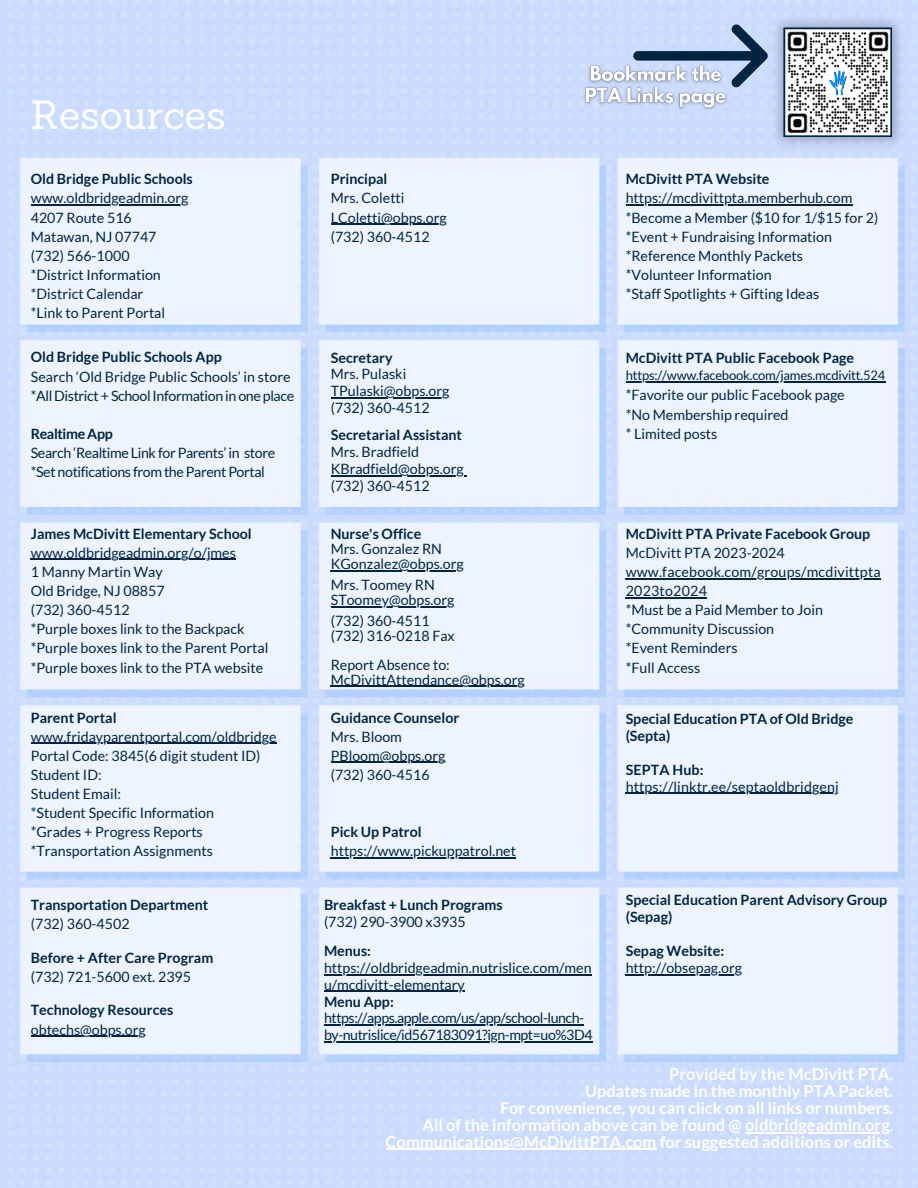
<style>
.page{position:relative;width:918px;height:1188px;background:#fff}
.page>*{position:absolute;margin:0;border:0;box-sizing:border-box;transform-origin:0 0}
.t1{font:39.75px "Sanchez";color:#fff}
.t2{font:700 16.5px/16.8px "Lato";color:#fff;text-align:right}
.t3{font:14.25px/19.2px "Lato";color:#012540}
.t4{font:700 14.25px/16.8px "Lato";color:#012540}
.t5{font:14.25px/19.2px "Lato";letter-spacing:-.025em;color:#012540}
.t6{font:14.25px/16.8px "Lato";letter-spacing:-.03em;color:#012540}
.t7{font:700 14.25px "Lato";letter-spacing:-.025em;color:#012540}
.t8{font:13.05px "Lato";letter-spacing:-.015em;color:#012540}
.s1{font-weight:400}
</style>
<div class="page">
<img style="left:0;top:0;width:918px;height:1188px">
<img style="left:768px;top:13px;width:140px;height:139px">
<svg style="left:783px;top:27px;width:109px;height:110px"></svg>
<hr style="left:31px;top:205px;width:157px;height:1px;background:#012540">
<hr style="left:31px;top:559px;width:205px;height:1px;background:#012540">
<hr style="left:31px;top:743px;width:246px;height:1px;background:#012540">
<hr style="left:626px;top:205px;width:227px;height:1px;background:#012540">
<hr style="left:626px;top:381px;width:259px;height:2px;background:#012540">
<hr style="left:626px;top:578px;width:255px;height:1px;background:#012540">
<hr style="left:626px;top:597px;width:81px;height:1px;background:#012540">
<hr style="left:324px;top:974px;width:268px;height:1px;background:#012540">
<hr style="left:324px;top:991px;width:141px;height:1px;background:#012540">
<hr style="left:324px;top:1025px;width:260px;height:1px;background:#012540">
<hr style="left:324px;top:1041px;width:268px;height:2px;background:#012540">
<hr style="left:331px;top:762px;width:114px;height:1px;background:#012540">
<hr style="left:331px;top:858px;width:185px;height:1px;background:#012540">
<hr style="left:331px;top:570px;width:133px;height:1px;background:#012540">
<hr style="left:331px;top:606px;width:124px;height:1px;background:#012540">
<hr style="left:331px;top:686px;width:194px;height:1px;background:#012540">
<hr style="left:331px;top:397px;width:119px;height:2px;background:#012540">
<hr style="left:331px;top:475px;width:133px;height:1px;background:#012540">
<hr style="left:331px;top:224px;width:116px;height:1px;background:#012540">
<hr style="left:31px;top:1036px;width:115px;height:1px;background:#012540">
<hr style="left:745px;top:1132px;width:145px;height:1px;background:#fff">
<hr style="left:386px;top:1149px;width:271px;height:1px;background:#fff">
<hr style="left:626px;top:974px;width:116px;height:1px;background:#012540">
<hr style="left:626px;top:793px;width:213px;height:1px;background:#012540">
<svg style="left:633px;top:24px;width:135px;height:64px;background:#8da3c4"></svg>
<img style="left:579px;top:59px;width:153px;height:56px">
<h1 class="t1" style="left:31px;top:89px;width:196px">Resources</h1>
<p class="t4" style="left:31px;top:170px;width:164px">Old Bridge Public Schools</p>
<p class="t3" style="left:31px;top:188px;width:159px">www.oldbridgeadmin.org<br>4207 Route 516<br>Matawan, NJ 07747 (732) 566-1000<br>*District Information *District Calendar<br>*Link to Parent Portal</p>
<p class="t4" style="left:31px;top:348px;width:193px">Old Bridge Public Schools App</p>
<p class="t5" style="left:31px;top:366px;width:265px">Search ‘Old Bridge Public Schools’ in store *All District + School Information in one place</p>
<p class="t7" style="left:31px;top:425px;width:83px">Realtime App</p>
<p class="t5" style="left:31px;top:443px;width:246px">Search ‘Realtime Link for Parents’ in store *Set notifications from the Parent Portal</p>
<p class="t4" style="left:31px;top:525px;width:223px">James McDivitt Elementary School</p>
<p class="t3" style="left:31px;top:543px;width:239px">www.oldbridgeadmin.org/o/jmes<br>1 Manny Martin Way<br>Old Bridge, NJ 08857<br>(732) 360-4512<br>*Purple boxes link to the Backpack *Purple boxes link to the Parent Portal *Purple boxes link to the PTA website</p>
<p class="t4" style="left:31px;top:709px;width:87px">Parent Portal</p>
<p class="t3" style="left:31px;top:727px;width:247px">www.fridayparentportal.com/oldbridge<br>Portal Code: 3845(6 digit student ID)<br>Student ID:<br>Student Email:<br>*Student Specific Information<br>*Grades + Progress Reports *Transportation Assignments</p>
<p class="t4" style="left:31px;top:896px;width:179px">Transportation Department</p>
<p class="t3" style="left:31px;top:914px;width:100px">(732) 360-4502</p>
<p class="t4" style="left:31px;top:949px;width:184px">Before + After Care Program</p>
<p class="t3" style="left:31px;top:967px;width:162px">(732) 721-5600 ext. 2395</p>
<p class="t4" style="left:31px;top:1002px;width:144px">Technology Resources</p>
<p class="t3" style="left:31px;top:1019px;width:116px">obtechs@obps.org</p>
<p class="t4" style="left:331px;top:170px;width:58px">Principal</p>
<p class="t3" style="left:331px;top:188px;width:117px">Mrs. Coletti<br>LColetti@obps.org (732) 360-4512</p>
<p class="t4" style="left:331px;top:349px;width:63px">Secretary</p>
<p class="t3" style="left:331px;top:366px;width:120px;line-height:16.8px">Mrs. Pulaski<br>TPulaski@obps.org (732) 360-4512</p>
<p class="t4" style="left:331px;top:426px;width:133px">Secretarial Assistant</p>
<p class="t3" style="left:331px;top:443px;width:134px;line-height:16.8px">Mrs. Bradfield<br>KBradfield@obps.org (732) 360-4512</p>
<p class="t4" style="left:331px;top:525px;width:92px">Nurse's Office</p>
<p class="t3" style="left:331px;top:541px;width:135px;line-height:14.7px">Mrs. Gonzalez RN<br>KGonzalez@obps.org</p>
<p class="t3" style="left:331px;top:577px;width:125px;line-height:14.7px">Mrs. Toomey RN<br>SToomey@obps.org</p>
<p class="t3" style="left:331px;top:613px;width:126px;line-height:14.7px">(732) 360-4511 (732) 316-0218 Fax</p>
<p class="t3" style="left:331px;top:657px;width:196px;line-height:14.7px">Report Absence to:<br>McDivittAttendance@obps.org</p>
<p class="t4" style="left:331px;top:709px;width:130px">Guidance Counselor</p>
<p class="t3" style="left:331px;top:727px;width:116px">Mrs. Bloom<br>PBloom@obps.org (732) 360-4516</p>
<p class="t4" style="left:331px;top:823px;width:92px">Pick Up Patrol</p>
<p class="t3" style="left:331px;top:841px;width:187px">https://www.pickuppatrol.net</p>
<p class="t4" style="left:324px;top:896px;width:180px">Breakfast + Lunch Programs</p>
<p class="t3" style="left:324px;top:912px;width:143px">(732) 290-3900 x3935</p>
<p class="t4" style="left:324px;top:942px;width:49px">Menus:</p>
<p class="t3" style="left:324px;top:959px;width:269px;line-height:16.8px">https://oldbridgeadmin.nutrislice.com/men u/mcdivitt-elementary</p>
<p class="t4" style="left:324px;top:993px;width:71px">Menu App:</p>
<p class="t6" style="left:324px;top:1010px;width:270px">https://apps.apple.com/us/app/school-lunch&shy;by-nutrislice/id567183091?ign-mpt=uo%3D4</p>
<p class="t4" style="left:626px;top:170px;width:145px">McDivitt PTA Website</p>
<p class="t3" style="left:626px;top:188px;width:254px">https://mcdivittpta.memberhub.com *Become a Member ($10 for 1/$15 for 2) *Event + Fundraising Information *Reference Monthly Packets<br>*Volunteer Information<br>*Staff Spotlights + Gifting Ideas</p>
<p class="t4" style="left:626px;top:349px;width:230px">McDivitt PTA Public Facebook Page</p>
<p class="t8" style="left:626px;top:368px;width:261px">https://www.facebook.com/james.mcdivitt.524</p>
<p class="t3" style="left:626px;top:385px;width:221px">*Favorite our public Facebook page *No Membership required<br>* Limited posts</p>
<p class="t4" style="left:626px;top:525px;width:246px">McDivitt PTA Private Facebook Group</p>
<p class="t3" style="left:626px;top:543px;width:257px">McDivitt PTA 2023-2024 www.facebook.com/groups/mcdivittpta<br>2023to2024<br>*Must be a Paid Member to Join *Community Discussion<br>*Event Reminders<br>*Full Access</p>
<p class="t4" style="left:626px;top:710px;width:229px">Special Education PTA of Old Bridge (Septa)</p>
<p class="t4" style="left:626px;top:761px;width:79px">SEPTA Hub:</p>
<p class="t3" style="left:626px;top:776px;width:215px">https://linktr.ee/septaoldbridgenj</p>
<p class="t4" style="left:626px;top:892px;width:263px">Special Education Parent Advisory Group (Sepag)</p>
<p class="t4" style="left:626px;top:942px;width:100px">Sepag Website:</p>
<p class="t3" style="left:626px;top:958px;width:118px">http://obsepag.org</p>
<p class="t2" style="left:386px;top:1066px;width:509px">Provided by the McDivitt PTA.<br>Updates made in the monthly PTA Packet.<br>For convenience, you can click on all links or numbers.<br>All of the information above can be found @ oldbridgeadmin.org<span class="s1">.<br></span>Communications@McDivittPTA.com for suggested additions or edits.</p>
</div>
